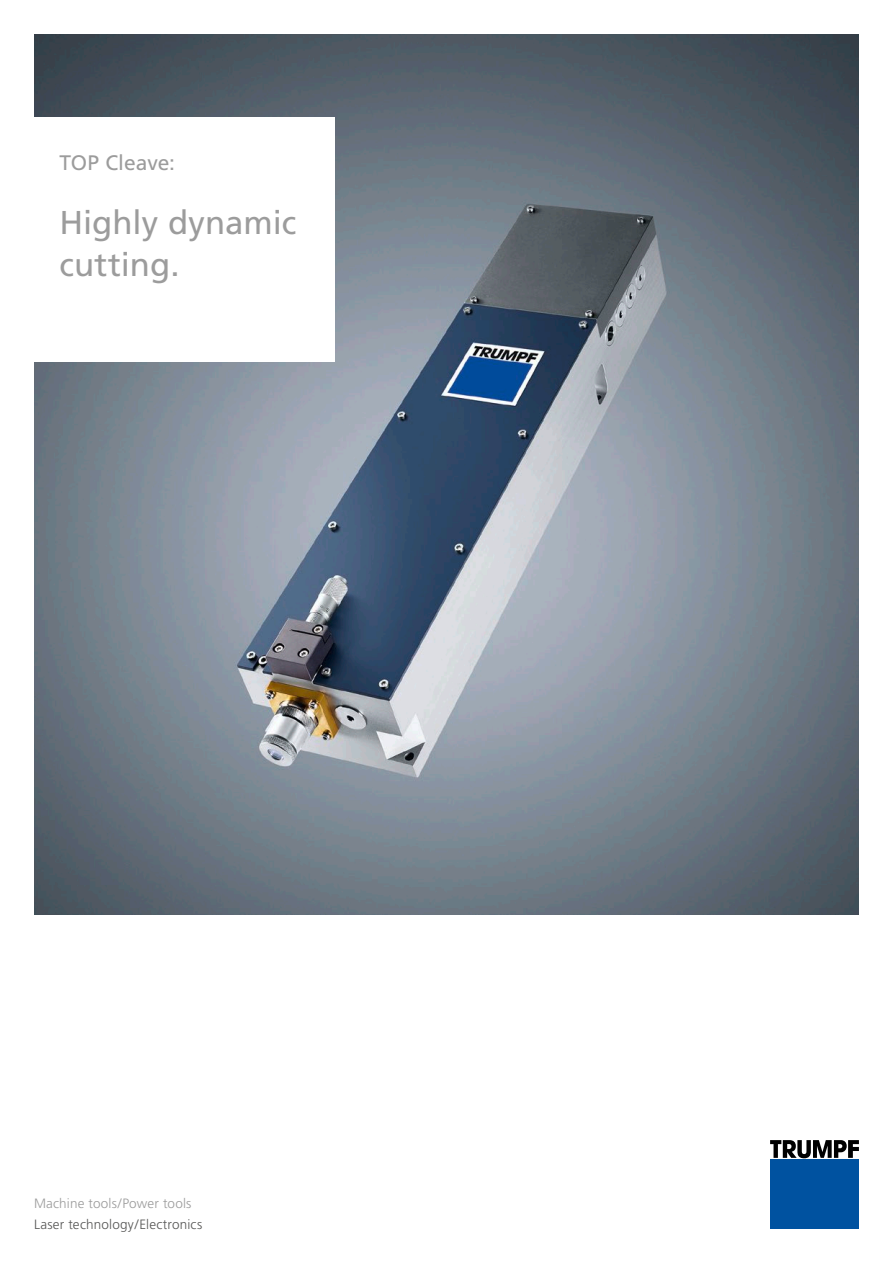
<style>
.page{position:relative;width:893px;height:1263px;background:#fff}
.page>*{position:absolute;margin:0;border:0;box-sizing:border-box;transform-origin:0 0}
.t1{font:33px/42.5px "Frutiger LT Pro";color:#9c9c9c}
.t2{font:21px "Frutiger LT Pro";letter-spacing:-.005em;color:#9c9c9c}
.t3{font:300 13.5px "Frutiger LT Pro";letter-spacing:.015em;color:#575756}
.t4{font:300 13.5px "Frutiger LT Pro";letter-spacing:.01em;color:#9c9c9c}
</style>
<div class="page">
<img style="left:34px;top:34px;width:825px;height:880px">
<div style="left:770px;top:1160px;width:89px;height:69px;background:#0052a0"></div>
<svg style="left:770px;top:1140px;width:89px;height:18px"></svg>
<div style="left:0;top:117px;width:334px;height:244px;background:#fff"></div>
<h2 class="t2" style="left:60px;top:150px;width:117px">TOP Cleave:</h2>
<h1 class="t1" style="left:60px;top:201px;width:239px">Highly dynamic cutting.</h1>
<p class="t4" style="left:34px;top:1195px;width:159px">Machine tools/Power tools</p>
<p class="t3" style="left:34px;top:1216px;width:170px">Laser technology/Electronics</p>
</div>
